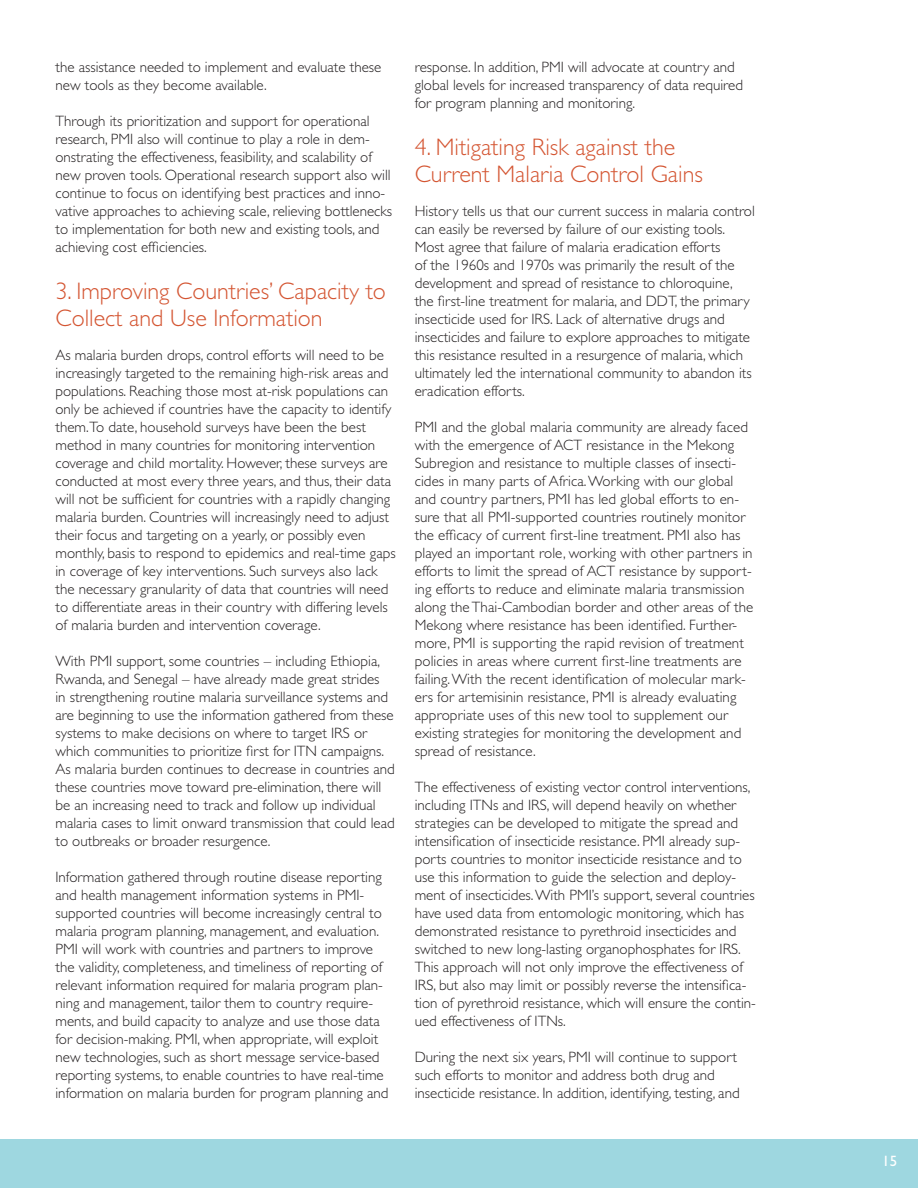
<style>
.page{position:relative;width:918px;height:1188px;background:#fff}
.page>*{position:absolute;margin:0;border:0;box-sizing:border-box;transform-origin:0 0}
.subhead{font:300 24px/27px "Gill Sans";color:#d45532}
.body{font:300 15px/18px "Gill Sans";color:#231f20}
.t1{font:15px "Gill Sans";color:#fff}
</style>
<div class="page">
<div style="left:0;top:1139px;width:918px;height:49px;background:#9ed7e0"></div>
<p class="body" style="left:56px;top:58px;width:327px">the assistance needed to implement and evaluate these new tools as they become available.</p>
<p class="body" style="left:56px;top:112px;width:338px">Through its prioritization and support for operational research, PMI also will continue to play a role in dem&shy;onstrating the effectiveness, feasibility, and scalability of new proven tools. Operational research support also will continue to focus on identifying best practices and inno&shy;vative approaches to achieving scale, relieving bottlenecks to implementation for both new and existing tools, and achieving cost efficiencies.</p>
<p class="subhead" style="left:56px;top:277px;width:332px">3. Improving Countries’ Capacity to<br>Collect and Use Information</p>
<p class="body" style="left:56px;top:346px;width:342px">As malaria burden drops, control efforts will need to be increasingly targeted to the remaining high-risk areas and populations. Reaching those most at-risk populations can only be achieved if countries have the capacity to identify them. To date, household surveys have been the best method in many countries for monitoring intervention coverage and child mortality. However, these surveys are conducted at most every three years, and thus, their data will not be sufficient for countries with a rapidly changing malaria burden. Countries will increasingly need to adjust their focus and targeting on a yearly, or possibly even monthly, basis to respond to epidemics and real-time gaps in coverage of key interventions. Such surveys also lack the necessary granularity of data that countries will need to differentiate areas in their country with differing levels of malaria burden and intervention coverage.</p>
<p class="body" style="left:56px;top:652px;width:341px">With PMI support, some countries – including Ethiopia, Rwanda, and Senegal – have already made great strides<br>in strengthening routine malaria surveillance systems and are beginning to use the information gathered from these systems to make decisions on where to target IRS or which communities to prioritize first for ITN campaigns.<br>As malaria burden continues to decrease in countries and these countries move toward pre-elimination, there will be an increasing need to track and follow up individual malaria cases to limit onward transmission that could lead to outbreaks or broader resurgence.</p>
<p class="body" style="left:56px;top:868px;width:335px">Information gathered through routine disease reporting and health management information systems in PMI&shy;supported countries will become increasingly central to malaria program planning, management, and evaluation.<br>PMI will work with countries and partners to improve the validity, completeness, and timeliness of reporting of relevant information required for malaria program plan&shy;ning and management, tailor them to country require&shy;ments, and build capacity to analyze and use those data for decision-making. PMI, when appropriate, will exploit new technologies, such as short message service-based reporting systems, to enable countries to have real-time information on malaria burden for program planning and</p>
<p class="body" style="left:415px;top:58px;width:330px">response. In addition, PMI will advocate at country and global levels for increased transparency of data required for program planning and monitoring.</p>
<p class="subhead" style="left:415px;top:133px;width:290px">4. Mitigating Risk against the<br>Current Malaria Control Gains</p>
<p class="body" style="left:415px;top:202px;width:342px">History tells us that our current success in malaria control can easily be reversed by failure of our existing tools.<br>Most agree that failure of malaria eradication efforts<br>of the 1960s and 1970s was primarily the result of the development and spread of resistance to chloroquine, the first-line treatment for malaria, and DDT, the primary insecticide used for IRS. Lack of alternative drugs and insecticides and failure to explore approaches to mitigate this resistance resulted in a resurgence of malaria, which ultimately led the international community to abandon its eradication efforts.</p>
<p class="body" style="left:415px;top:418px;width:340px">PMI and the global malaria community are already faced with the emergence of ACT resistance in the Mekong Subregion and resistance to multiple classes of insecti&shy;cides in many parts of Africa. Working with our global and country partners, PMI has led global efforts to en&shy;sure that all PMI-supported countries routinely monitor the efficacy of current first-line treatment. PMI also has played an important role, working with other partners in efforts to limit the spread of ACT resistance by support&shy;ing efforts to reduce and eliminate malaria transmission along the Thai-Cambodian border and other areas of the Mekong where resistance has been identified. Further&shy;more, PMI is supporting the rapid revision of treatment policies in areas where current first-line treatments are failing. With the recent identification of molecular mark&shy;ers for artemisinin resistance, PMI is already evaluating appropriate uses of this new tool to supplement our existing strategies for monitoring the development and spread of resistance.</p>
<p class="body" style="left:415px;top:778px;width:343px">The effectiveness of existing vector control interventions, including ITNs and IRS, will depend heavily on whether strategies can be developed to mitigate the spread and intensification of insecticide resistance. PMI already sup&shy;ports countries to monitor insecticide resistance and to use this information to guide the selection and deploy&shy;ment of insecticides. With PMI’s support, several countries have used data from entomologic monitoring, which has demonstrated resistance to pyrethroid insecticides and switched to new long-lasting organophosphates for IRS.<br>This approach will not only improve the effectiveness of IRS, but also may limit or possibly reverse the intensifica&shy;tion of pyrethroid resistance, which will ensure the contin&shy;ued effectiveness of ITNs.</p>
<p class="body" style="left:415px;top:1048px;width:326px">During the next six years, PMI will continue to support such efforts to monitor and address both drug and insecticide resistance. In addition, identifying, testing, and</p>
<p class="t1" style="left:882px;top:1153px;width:16px">15</p>
</div>
